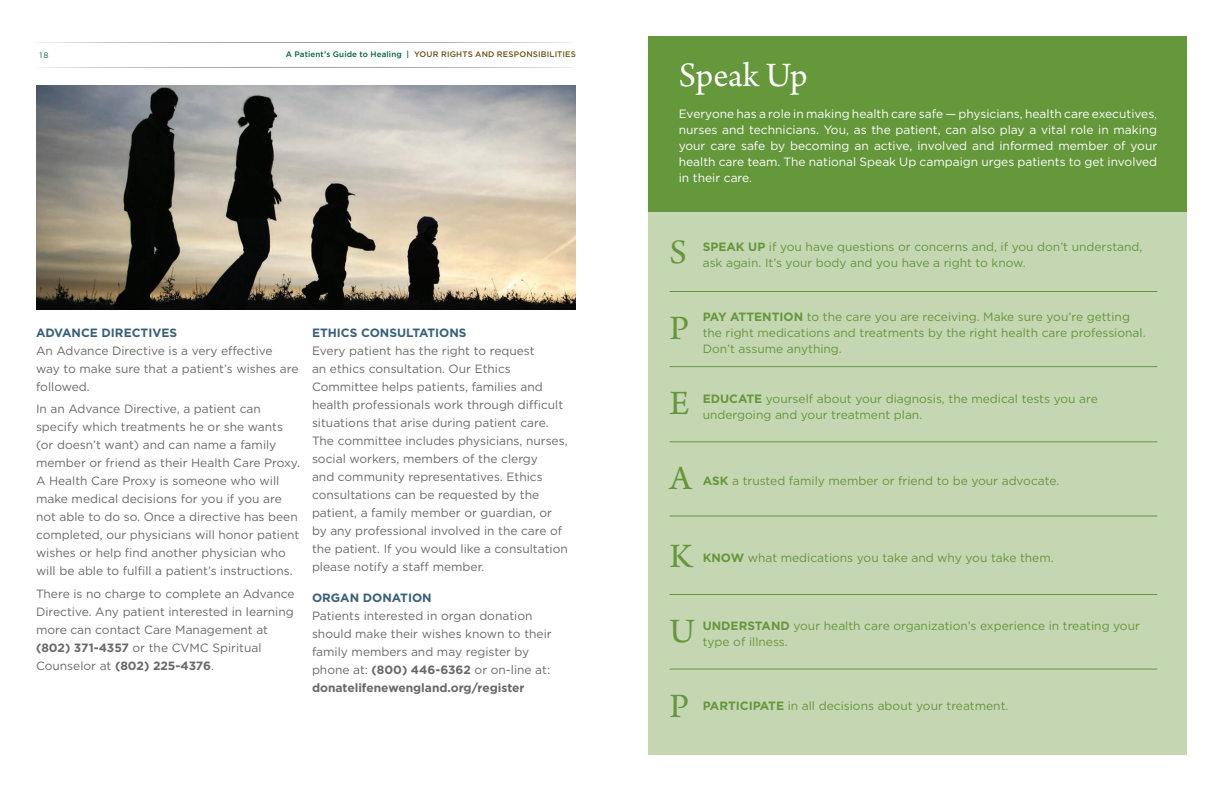
<style>
.page{position:relative;width:1224px;height:792px;background:#fff}
.page>*{position:absolute;margin:0;border:0;box-sizing:border-box;transform-origin:0 0}
.t1{font:36px "Arno Pro";letter-spacing:-.01em;color:#fff}
.t2{font:36px/75.2px "Arno Pro";color:#65973b}
.t3{font:12px/18px "Gotham";color:#69696c}
.t4{font:12px/16px "Gotham";color:#65973b}
.t5{font:12px/16px "Gotham";color:#fff;text-align:justify}
.t6{font:700 12px "Gotham";color:#38607a}
.t7{font:500 8px "Gotham";letter-spacing:.02em;color:#6b5212}
.t8{font:8px "Gotham";color:#00643b}
.s1{color:#00643b}
.s2{font-weight:700}
</style>
<div class="page">
<svg style="left:38px;top:42px;width:533px;height:1px"></svg>
<svg style="left:39px;top:67px;width:533px;height:1px"></svg>
<img style="left:36px;top:86px;width:540px;height:223px">
<div style="left:648px;top:198px;width:540px;height:557px;background:#c5d6b3"></div>
<div style="left:648px;top:36px;width:540px;height:175px;background:#65973b"></div>
<hr style="left:670px;top:291px;width:487px;height:1px;background:#65973b">
<hr style="left:670px;top:366px;width:487px;height:1px;background:#65973b">
<hr style="left:670px;top:441px;width:487px;height:1px;background:#65973b">
<hr style="left:670px;top:516px;width:487px;height:1px;background:#65973b">
<hr style="left:670px;top:594px;width:487px;height:1px;background:#65973b">
<hr style="left:670px;top:669px;width:487px;height:1px;background:#65973b">
<p class="t8" style="left:40px;top:50px;width:10px">18</p>
<p class="t7" style="left:286px;top:50px;width:292px"><span class="s1">A Patient’s Guide to Healing |</span> YOUR RIGHTS AND RESPONSIBILITIES</p>
<p class="t6" style="left:36px;top:324px;width:143px">ADVANCE DIRECTIVES</p>
<p class="t3" style="left:36px;top:341px;width:264px">An Advance Directive is a very effective way to make sure that a patient’s wishes are followed.</p>
<p class="t3" style="left:36px;top:400px;width:266px">In an Advance Directive, a patient can specify which treatments he or she wants (or doesn’t want) and can name a family member or friend as their Health Care Proxy.<br>A Health Care Proxy is someone who will make medical decisions for you if you are not able to do so. Once a directive has been completed, our physicians will honor patient wishes or help find another physician who will be able to fulfill a patient’s instructions.</p>
<p class="t3" style="left:36px;top:584px;width:260px">There is no charge to complete an Advance Directive. Any patient interested in learning more can contact Care Management at <span class="s2">(802) 371-4357</span> or the CVMC Spiritual Counselor at <span class="s2">(802) 225-4376</span>.</p>
<p class="t6" style="left:312px;top:324px;width:156px">ETHICS CONSULTATIONS</p>
<p class="t3" style="left:312px;top:341px;width:257px">Every patient has the right to request<br>an ethics consultation. Our Ethics Committee helps patients, families and health professionals work through difficult situations that arise during patient care.<br>The committee includes physicians, nurses, social workers, members of the clergy<br>and community representatives. Ethics consultations can be requested by the patient, a family member or guardian, or by any professional involved in the care of the patient. If you would like a consultation please notify a staff member.</p>
<p class="t6" style="left:312px;top:590px;width:121px">ORGAN DONATION</p>
<p class="t3" style="left:312px;top:607px;width:241px">Patients interested in organ donation should make their wishes known to their family members and may register by phone at: <span class="s2">(800) 446-6362</span> or on-line at: <span class="s2">donatelifenewengland.org/register</span></p>
<h1 class="t1" style="left:679px;top:55px;width:131px">Speak Up</h1>
<p class="t5" style="left:679px;top:106px;width:480px">Everyone has a role in making health care safe — physicians, health care executives, nurses and technicians. You, as the patient, can also play a vital role in making your care safe by becoming an active, involved and informed member of your health care team. The national Speak Up campaign urges patients to get involved in their care.</p>
<h1 class="t2" style="left:670px;top:216px;width:24px">S<br>P<br>E<br>A</h1>
<p class="t4" style="left:703px;top:238px;width:441px"><span class="s2">SPEAK UP</span> if you have questions or concerns and, if you don’t understand, ask again. It’s your body and you have a right to know.</p>
<p class="t4" style="left:703px;top:308px;width:444px"><span class="s2">PAY ATTENTION</span> to the care you are receiving. Make sure you’re getting the right medications and treatments by the right health care professional.<br>Don’t assume anything.</p>
<p class="t4" style="left:703px;top:390px;width:397px"><span class="s2">EDUCATE</span> yourself about your diagnosis, the medical tests you are undergoing and your treatment plan.</p>
<p class="t4" style="left:703px;top:473px;width:358px"><span class="s2">ASK</span> a trusted family member or friend to be your advocate.</p>
<h1 class="t2" style="left:670px;top:521px;width:27px;line-height:74.9px;text-align:justify">K U P</h1>
<p class="t4" style="left:703px;top:550px;width:353px"><span class="s2">KNOW</span> what medications you take and why you take them.</p>
<p class="t4" style="left:703px;top:617px;width:439px"><span class="s2">UNDERSTAND</span> your health care organization’s experience in treating your type of illness.</p>
<p class="t4" style="left:703px;top:698px;width:307px"><span class="s2">PARTICIPATE</span> in all decisions about your treatment.</p>
</div>
